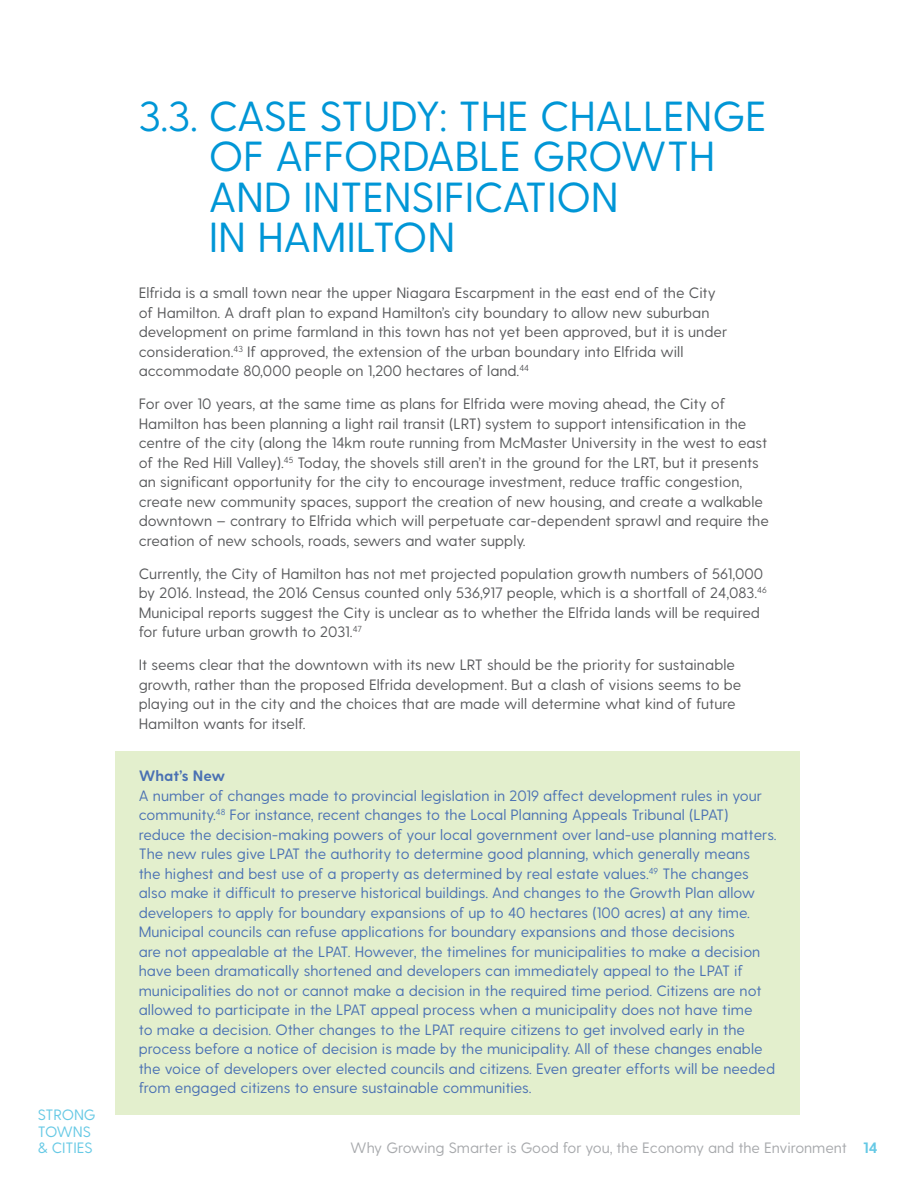
<style>
.page{position:relative;width:918px;height:1188px;background:#fff}
.page>*{position:absolute;margin:0;border:0;box-sizing:border-box;transform-origin:0 0}
.t1{font:42px/40.5px "Greycliff CF";letter-spacing:-.005em;color:#0096d6}
.t2{font:15px/19.5px "Greycliff CF";color:#58595b}
.t3{font:15px/19.5px "Greycliff CF";color:#4a71b3}
.t4{font:15px "Greycliff CF";letter-spacing:-.005em;color:#a7a9ac}
.t5{font:15px/16.5px "Greycliff CF";letter-spacing:-.005em;color:#66c9e5}
.t6{font:700 15px "Greycliff CF";color:#4a71b3}
.s1{font-weight:700;color:#66c9e5}
</style>
<div class="page">
<div style="left:116px;top:751px;width:684px;height:364px;background:#e3efcd"></div>
<p class="t5" style="left:38px;top:1107px;width:59px">STRONG<br>TOWNS &amp; CITIES</p>
<h1 class="t1" style="left:209px;top:97px;width:559px;text-indent:-70px">3.3. CASE STUDY: THE CHALLENGE<br>OF AFFORDABLE GROWTH<br>AND INTENSIFICATION<br>IN HAMILTON</h1>
<p class="t2" style="left:139px;top:283px;width:590px">Elfrida is a small town near the upper Niagara Escarpment in the east end of the City of Hamilton. A draft plan to expand Hamilton’s city boundary to allow new suburban development on prime farmland in this town has not yet been approved, but it is under consideration.<sup>43</sup> If approved, the extension of the urban boundary into Elfrida will accommodate 80,000 people on 1,200 hectares of land.<sup>44</sup></p>
<p class="t2" style="left:139px;top:394px;width:632px">For over 10 years, at the same time as plans for Elfrida were moving ahead, the City of Hamilton has been planning a light rail transit (LRT) system to support intensification in the centre of the city (along the 14km route running from McMaster University in the west to east of the Red Hill Valley).<sup>45</sup> Today, the shovels still aren’t in the ground for the LRT, but it presents an significant opportunity for the city to encourage investment, reduce traffic congestion, create new community spaces, support the creation of new housing, and create a walkable downtown – contrary to Elfrida which will perpetuate car-dependent sprawl and require the creation of new schools, roads, sewers and water supply.</p>
<p class="t2" style="left:139px;top:564px;width:629px">Currently, the City of Hamilton has not met projected population growth numbers of 561,000 by 2016. Instead, the 2016 Census counted only 536,917 people, which is a shortfall of 24,083.<sup>46<br></sup>Municipal reports suggest the City is unclear as to whether the Elfrida lands will be required for future urban growth to 2031.<sup>47</sup></p>
<p class="t2" style="left:139px;top:655px;width:604px">It seems clear that the downtown with its new LRT should be the priority for sustainable growth, rather than the proposed Elfrida development. But a clash of visions seems to be playing out in the city and the choices that are made will determine what kind of future Hamilton wants for itself.</p>
<p class="t6" style="left:139px;top:767px;width:88px">What’s New</p>
<p class="t3" style="left:139px;top:786px;width:639px">A number of changes made to provincial legislation in 2019 affect development rules in your community.<sup>48</sup> For instance, recent changes to the Local Planning Appeals Tribunal (LPAT) reduce the decision-making powers of your local government over land-use planning matters.<br>The new rules give LPAT the authority to determine good planning, which generally means<br>the highest and best use of a property as determined by real estate values.<sup>49</sup> The changes also make it difficult to preserve historical buildings. And changes to the Growth Plan allow developers to apply for boundary expansions of up to 40 hectares (100 acres) at any time.<br>Municipal councils can refuse applications for boundary expansions and those decisions<br>are not appealable at the LPAT. However, the timelines for municipalities to make a decision have been dramatically shortened and developers can immediately appeal to the LPAT if municipalities do not or cannot make a decision in the required time period. Citizens are not allowed to participate in the LPAT appeal process when a municipality does not have time<br>to make a decision. Other changes to the LPAT require citizens to get involved early in the process before a notice of decision is made by the municipality. All of these changes enable the voice of developers over elected councils and citizens. Even greater efforts will be needed from engaged citizens to ensure sustainable communities.</p>
<p class="t4" style="left:350px;top:1139px;width:529px">Why Growing Smarter is Good for you, the Economy and the Environment <span class="s1">14</span></p>
</div>
